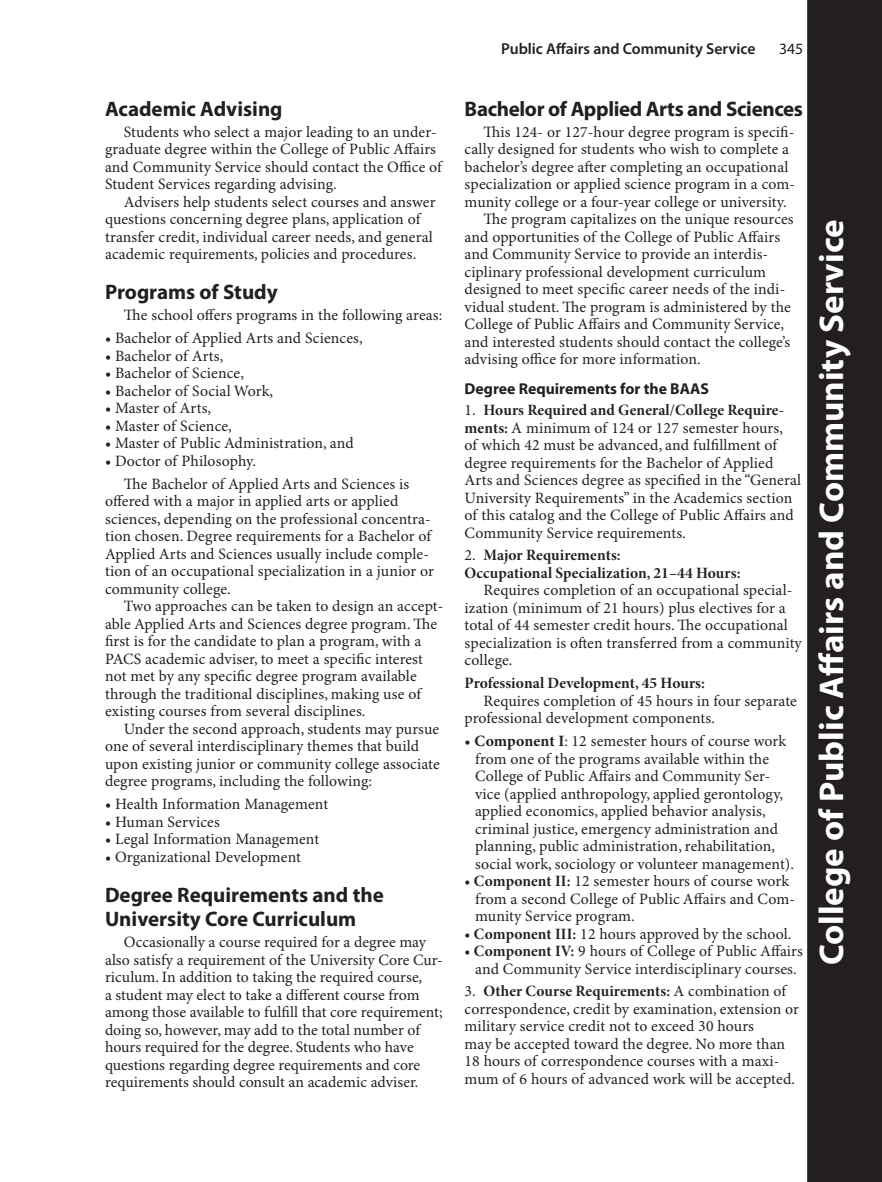
<style>
.page{position:relative;width:882px;height:1182px;background:#fff}
.page>*{position:absolute;margin:0;border:0;box-sizing:border-box;transform-origin:0 0}
._2_20_24_Headruleabv{font:700 34.48px "Myriad Pro";color:#fff}
._6_12_14_Head{font:700 21px/24.5px "Myriad Pro";color:#231f20}
.Copy_9_10{font:15.75px/17.5px "Minion Pro";letter-spacing:.005em;color:#231f20}
.Copy_9_10spaceafter{font:15.75px/17.5px "Minion Pro";letter-spacing:.005em;color:#231f20}
.copy_9_10w_bullets{font:15.75px/17.5px "Minion Pro";letter-spacing:.005em;color:#231f20}
.copy_9_10w_bulletspa{font:15.75px/17.5px "Minion Pro";letter-spacing:.005em;color:#231f20;text-align:center}
.Copy_9_10-2{font:15.75px "Minion Pro Bold Subh";letter-spacing:.005em;color:#231f20}
.page_number-right{font:600 15.75px "Myriad Pro";color:#231f20}
._9_10_futura_subhed{font:700 15.75px "Myriad Pro";color:#231f20}
.page_number-right-2{font:15.75px "Myriad Pro";color:#231f20}
.s1{font-family:"Minion Pro Bold Subh"}
.s2{font-family:"Minion Pro"}
.s3{font-weight:700}
</style>
<div class="page">
<div style="left:807px;top:0;width:75px;height:1181px;background:#231f20"></div>
<p class="_6_12_14_Head" style="left:105px;top:96px;width:179px">Academic Advising</p>
<p class="Copy_9_10" style="left:105px;top:123px;width:338px;text-indent:19px">Students who select a major leading to an under&shy;graduate degree within the College of Public Affairs and Community Service should contact the Office of Student Services regarding advising.</p>
<p class="Copy_9_10" style="left:105px;top:193px;width:332px;text-indent:19px">Advisers help students select courses and answer questions concerning degree plans, application of transfer credit, individual career needs, and general academic requirements, policies and procedures.</p>
<p class="_6_12_14_Head" style="left:105px;top:279px;width:174px">Programs of Study</p>
<p class="Copy_9_10spaceafter" style="left:124px;top:307px;width:320px">The school offers programs in the following areas:</p>
<p class="copy_9_10w_bullets" style="left:105px;top:330px;width:259px">• Bachelor of Applied Arts and Sciences,</p>
<p class="copy_9_10w_bullets" style="left:105px;top:347px;width:120px">• Bachelor of Arts,</p>
<p class="copy_9_10w_bullets" style="left:105px;top:365px;width:140px">• Bachelor of Science,</p>
<p class="copy_9_10w_bullets" style="left:105px;top:382px;width:170px">• Bachelor of Social Work,</p>
<p class="copy_9_10w_bullets" style="left:105px;top:400px;width:108px">• Master of Arts,</p>
<p class="copy_9_10w_bullets" style="left:105px;top:417px;width:128px">• Master of Science,</p>
<p class="copy_9_10w_bullets" style="left:105px;top:435px;width:250px">• Master of Public Administration, and</p>
<p class="copy_9_10w_bulletspa" style="left:105px;top:452px;width:153px">• Doctor of Philosophy.</p>
<p class="Copy_9_10" style="left:105px;top:475px;width:331px;text-indent:19px">The Bachelor of Applied Arts and Sciences is offered with a major in applied arts or applied sciences, depending on the professional concentra&shy;tion chosen. Degree requirements for a Bachelor of Applied Arts and Sciences usually include comple&shy;tion of an occupational specialization in a junior or community college.</p>
<p class="Copy_9_10" style="left:105px;top:598px;width:340px;text-indent:19px">Two approaches can be taken to design an accept&shy;able Applied Arts and Sciences degree program. The first is for the candidate to plan a program, with a PACS academic adviser, to meet a specific interest not met by any specific degree program available through the traditional disciplines, making use of existing courses from several disciplines.</p>
<p class="Copy_9_10spaceafter" style="left:105px;top:720px;width:336px;text-indent:19px">Under the second approach, students may pursue one of several interdisciplinary themes that build upon existing junior or community college associate degree programs, including the following:</p>
<p class="copy_9_10w_bullets" style="left:105px;top:795px;width:225px">• Health Information Management</p>
<p class="copy_9_10w_bullets" style="left:105px;top:813px;width:116px">• Human Services</p>
<p class="copy_9_10w_bullets" style="left:105px;top:830px;width:216px">• Legal Information Management</p>
<p class="copy_9_10w_bullets" style="left:105px;top:848px;width:198px">• Organizational Development</p>
<p class="_6_12_14_Head" style="left:105px;top:881px;width:280px">Degree Requirements and the<br>University Core Curriculum</p>
<p class="Copy_9_10" style="left:105px;top:934px;width:339px;text-indent:19px">Occasionally a course required for a degree may also satisfy a requirement of the University Core Cur&shy;riculum. In addition to taking the required course,<br>a student may elect to take a different course from among those available to fulfill that core requirement; doing so, however, may add to the total number of hours required for the degree. Students who have questions regarding degree requirements and core requirements should consult an academic adviser.</p>
<p class="page_number-right" style="left:501px;top:39px;width:256px">Public Affairs and Community Service</p>
<p class="page_number-right-2" style="left:779px;top:39px;width:26px">345</p>
<p class="_6_12_14_Head" style="left:465px;top:96px;width:340px">Bachelor of Applied Arts and Sciences</p>
<p class="Copy_9_10" style="left:465px;top:123px;width:332px;text-indent:19px">This 124- or 127-hour degree program is specifi&shy;cally designed for students who wish to complete a bachelor’s degree after completing an occupational specialization or applied science program in a com&shy;munity college or a four-year college or university.</p>
<p class="Copy_9_10" style="left:465px;top:211px;width:331px;text-indent:19px">The program capitalizes on the unique resources and opportunities of the College of Public Affairs and Community Service to provide an interdis&shy;ciplinary professional development curriculum designed to meet specific career needs of the indi&shy;vidual student. The program is administered by the College of Public Affairs and Community Service, and interested students should contact the college’s advising office for more information.</p>
<p class="_9_10_futura_subhed" style="left:465px;top:378px;width:246px">Degree Requirements for the BAAS</p>
<p class="Copy_9_10spaceafter" style="left:465px;top:402px;width:338px">1. <span class="s1">Hours Required and General/College Require&shy;ments:</span> A minimum of 124 or 127 semester hours,<br>of which 42 must be advanced, and fulfillment of degree requirements for the Bachelor of Applied Arts and Sciences degree as specified in the “General University Requirements” in the Academics section of this catalog and the College of Public Affairs and Community Service requirements.</p>
<p class="Copy_9_10-2" style="left:465px;top:546px;width:158px"><span class="s2">2.</span> Major Requirements:</p>
<p class="Copy_9_10-2" style="left:465px;top:563px;width:277px">Occupational Specialization, 21–44 Hours:</p>
<p class="Copy_9_10spaceafter" style="left:465px;top:582px;width:339px;text-indent:19px">Requires completion of an occupational special&shy;ization (minimum of 21 hours) plus electives for a total of 44 semester credit hours. The occupational specialization is often transferred from a community college.</p>
<p class="Copy_9_10-2" style="left:465px;top:673px;width:242px">Professional Development, 45 Hours:</p>
<p class="Copy_9_10spaceafter" style="left:465px;top:692px;width:334px;text-indent:19px">Requires completion of 45 hours in four separate professional development components.</p>
<p class="copy_9_10w_bullets" style="left:475px;top:732px;width:321px;text-indent:-10px">• <span class="s3">Component I</span>: 12 semester hours of course work from one of the programs available within the College of Public Affairs and Community Ser&shy;vice (applied anthropology, applied gerontology, applied economics, applied behavior analysis, criminal justice, emergency administration and planning, public administration, rehabilitation, social work, sociology or volunteer management).</p>
<p class="copy_9_10w_bullets" style="left:475px;top:872px;width:321px;text-indent:-10px"><span class="s1">• Component II:</span> 12 semester hours of course work from a second College of Public Affairs and Com&shy;munity Service program.</p>
<p class="copy_9_10w_bullets" style="left:465px;top:925px;width:328px"><span class="s1">• Component III:</span> 12 hours approved by the school.</p>
<p class="copy_9_10w_bulletspa" style="left:465px;top:942px;width:340px"><span class="s1">• Component IV:</span> 9 hours of College of Public Affairs and Community Service interdisciplinary courses.</p>
<p class="Copy_9_10spaceafter" style="left:465px;top:983px;width:336px">3. <span class="s1">Other Course Requirements:</span> A combination of correspondence, credit by examination, extension or military service credit not to exceed 30 hours<br>may be accepted toward the degree. No more than 18 hours of correspondence courses with a maxi&shy;mum of 6 hours of advanced work will be accepted.</p>
<p class="_2_20_24_Headruleabv" style="left:809px;top:965px;width:747px;rotate:-90deg">College of Public Affairs and Community Service</p>
</div>
